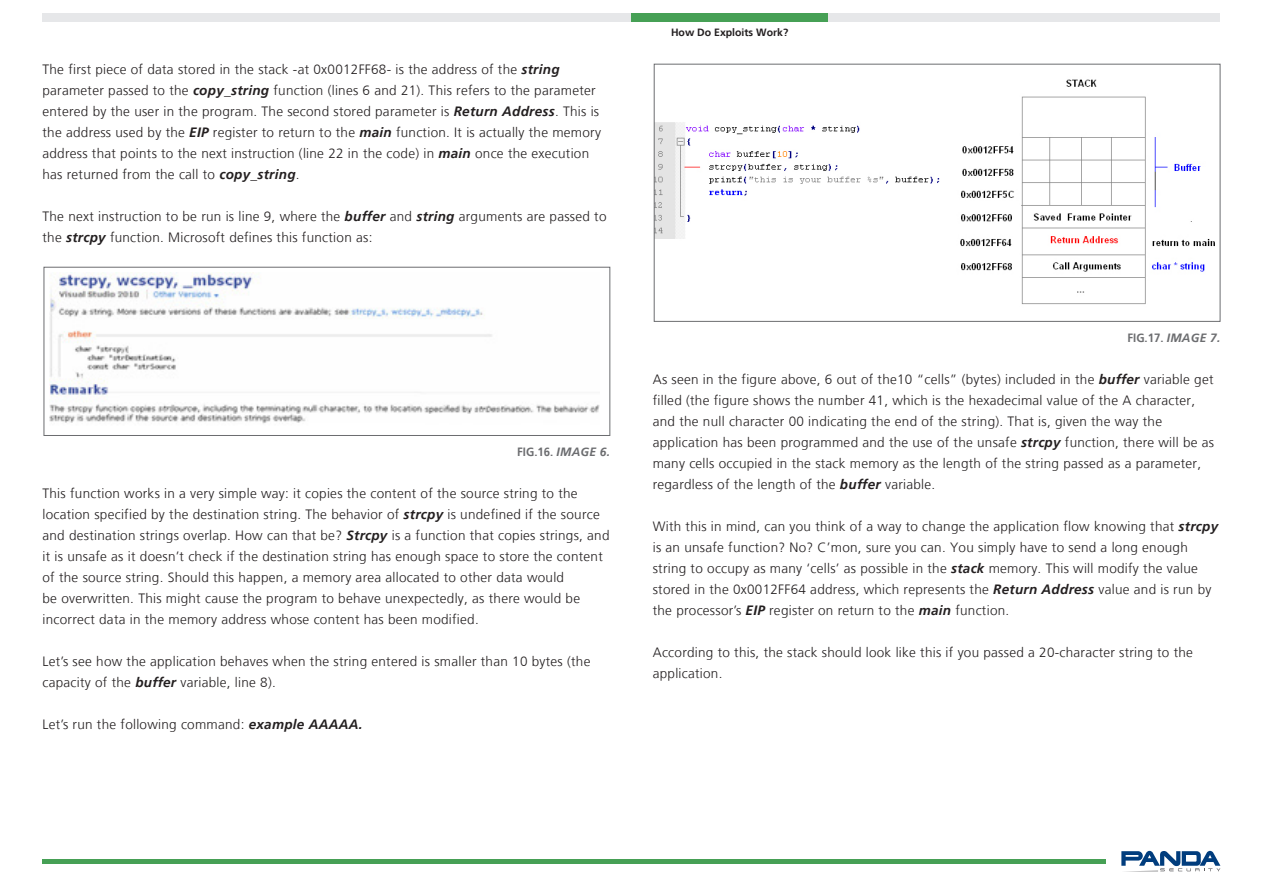
<style>
.page{position:relative;width:1263px;height:893px;background:#fff}
.page>*{position:absolute;margin:0;border:0;box-sizing:border-box;transform-origin:0 0}
.t1{font:300 13.5px/21px "Frutiger LT";letter-spacing:.02em;color:#231f20}
.notas{font:700 12px "Frutiger LT";color:#6c6d70;scale:.95 1}
.t2{font:700 10.5px "Frutiger LT";color:#231f20}
.s1{font-weight:700;font-style:italic}
.s2{font-style:italic}
</style>
<div class="page">
<hr style="left:43px;top:859px;width:1063px;height:4px;background:#46a055">
<svg style="left:1121px;top:851px;width:99px;height:21px"></svg>
<div style="left:43px;top:13px;width:1177px;height:8px;background:#e6e7e9"></div>
<div style="left:631px;top:13px;width:197px;height:8px;background:#46a055"></div>
<img style="left:50px;top:272px;width:549px;height:152px">
<div style="left:44px;top:267px;width:566px;height:169px;border:1px solid #6c6d70"></div>
<img style="left:656px;top:79px;width:559px;height:226px">
<div style="left:654px;top:64px;width:566px;height:258px;border:1px solid #6c6d70"></div>
<p class="t1" style="left:43px;top:59px;width:560px">The first piece of data stored in the stack -at 0x0012FF68- is the address of the <span class="s1">string </span>parameter passed to the <span class="s1">copy_string</span> function (lines 6 and 21). This refers to the parameter entered by the user in the program. The second stored parameter is <span class="s1">Return Address</span>. This is the address used by the <span class="s1">EIP</span> register to return to the <span class="s1">main</span> function. It is actually the memory address that points to the next instruction (line 22 in the code) in <span class="s1">main</span> once the execution has returned from the call to <span class="s1">copy_string</span>.</p>
<p class="t1" style="left:43px;top:206px;width:565px">The next instruction to be run is line 9, where the <span class="s1">buffer</span> and <span class="s1">string</span> arguments are passed to the <span class="s1">strcpy</span> function. Microsoft defines this function as:</p>
<p class="notas" style="left:517px;top:444px;width:99px">FIG.16. <span class="s2">IMAGE 6.</span></p>
<p class="t1" style="left:43px;top:483px;width:568px">This function works in a very simple way: it copies the content of the source string to the location specified by the destination string. The behavior of <span class="s1">strcpy</span> is undefined if the source and destination strings overlap. How can that be? <span class="s1">Strcpy</span> is a function that copies strings, and it is unsafe as it doesn’t check if the destination string has enough space to store the content of the source string. Should this happen, a memory area allocated to other data would<br>be overwritten. This might cause the program to behave unexpectedly, as there would be incorrect data in the memory address whose content has been modified.</p>
<p class="t1" style="left:43px;top:651px;width:549px">Let’s see how the application behaves when the string entered is smaller than 10 bytes (the capacity of the <span class="s1">buffer</span> variable, line 8).</p>
<p class="t1" style="left:43px;top:714px;width:321px">Let’s run the following command: <span class="s1">example AAAAA.</span></p>
<p class="t2" style="left:671px;top:26px;width:119px">How Do Exploits Work?</p>
<p class="notas" style="left:1127px;top:330px;width:99px">FIG.17. <span class="s2">IMAGE 7.</span></p>
<p class="t1" style="left:653px;top:369px;width:563px">As seen in the figure above, 6 out of the10 “cells” (bytes) included in the <span class="s1">buffer</span> variable get filled (the figure shows the number 41, which is the hexadecimal value of the A character, and the null character 00 indicating the end of the string). That is, given the way the application has been programmed and the use of the unsafe <span class="s1">strcpy</span> function, there will be as many cells occupied in the stack memory as the length of the string passed as a parameter, regardless of the length of the <span class="s1">buffer</span> variable.</p>
<p class="t1" style="left:653px;top:516px;width:567px">With this in mind, can you think of a way to change the application flow knowing that <span class="s1">strcpy </span>is an unsafe function? No? C’mon, sure you can. You simply have to send a long enough string to occupy as many ‘cells’ as possible in the <span class="s1">stack</span> memory. This will modify the value stored in the 0x0012FF64 address, which represents the <span class="s1">Return Address</span> value and is run by the processor’s <span class="s1">EIP</span> register on return to the <span class="s1">main</span> function.</p>
<p class="t1" style="left:653px;top:642px;width:542px">According to this, the stack should look like this if you passed a 20-character string to the application.</p>
</div>
